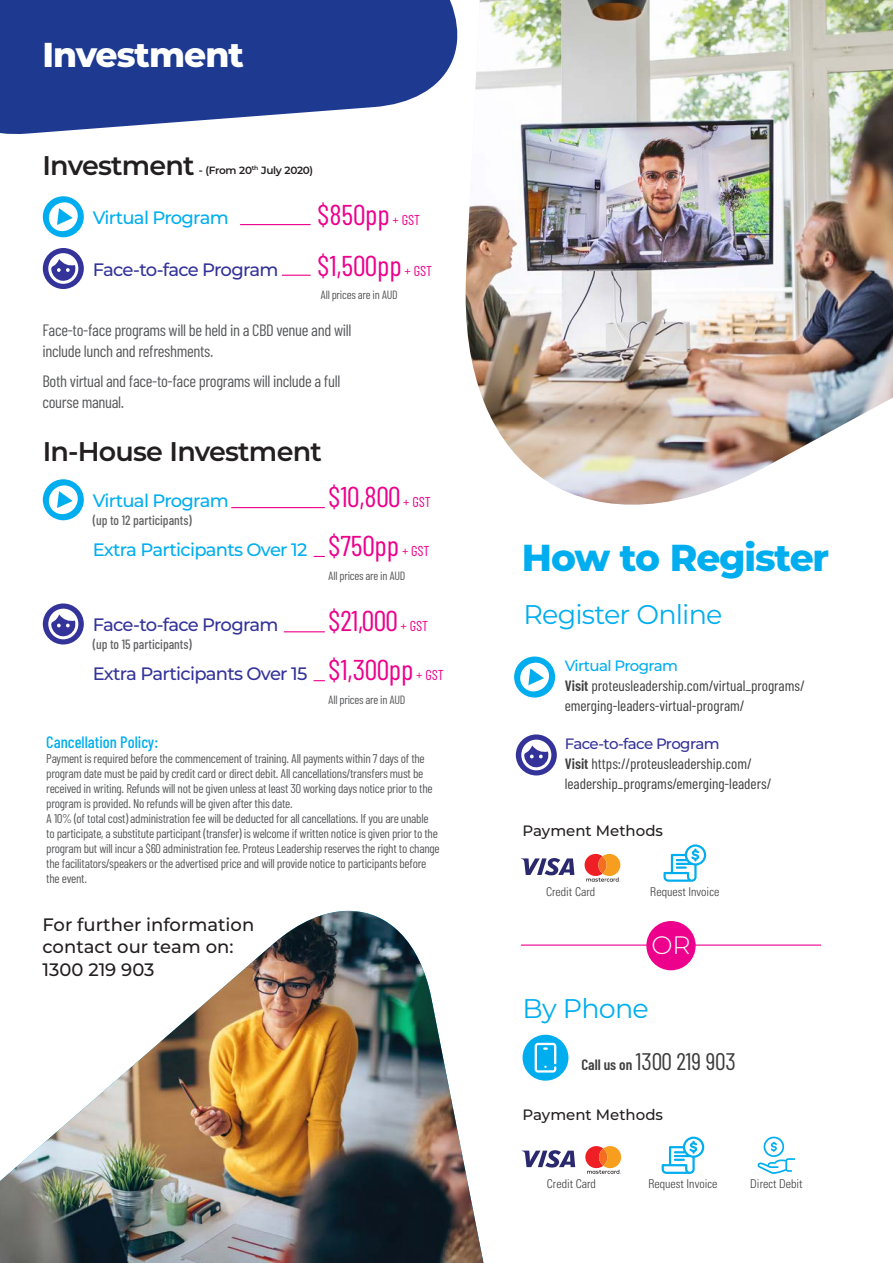
<style>
.page{position:relative;width:893px;height:1263px;background:#fff}
.page>*{position:absolute;margin:0;border:0;box-sizing:border-box;transform-origin:0 0}
.t1{font:800 37.5px "Montserrat";letter-spacing:-.03em;color:#00aeef}
.t2{font:800 34.5px "Montserrat";letter-spacing:-.03em;color:#fff}
.t3{font:28.65px "Barlow Condensed";color:#ec008c}
.t4{font:600 27px "Montserrat";letter-spacing:-.03em;color:#231f20}
.t5{font:27px "Montserrat";letter-spacing:-.03em;color:#00aeef}
.table_copy{font:300 25.2px "Montserrat";color:#fff}
.copy{font:24px "Barlow Condensed";color:#3e3e3f}
.t6{font:500 18px "Montserrat";letter-spacing:-.04em;color:#343399}
.t7{font:500 18px "Montserrat";letter-spacing:-.04em;color:#00aeef}
.Body_text{font:500 18px/22.5px "Montserrat";color:#231f20}
.Body_text-2{font:16.5px/21px "Barlow Condensed";letter-spacing:-.02em;color:#57585a}
.Body_text-3{font:500 16.5px "Barlow Condensed";color:#00aeef}
.copy-2{font:15px/19.5px "Barlow Condensed";color:#3e3e3f}
.t8{font:500 15px "Montserrat";color:#231f20}
.t9{font:500 15px "Montserrat";letter-spacing:-.05em;color:#343399}
.t10{font:500 15px "Montserrat";letter-spacing:-.04em;color:#00aeef}
.t11{font:500 13.5px "Barlow Condensed";color:#636366}
.Body_text-4{font:12.75px/15px "Barlow Condensed";letter-spacing:-.02em;color:#57585a}
.table_copy-2{font:300 condensed 12.15px "Univers";color:#3e3e3f}
.Body_text-5{font:12px "Barlow Condensed";letter-spacing:-.02em;color:#57585a}
.t12{font:600 10.5px "Montserrat";letter-spacing:-.035em;color:#231f20}
.s1{font-size:14.4px}
.s2{font-weight:600}
.s3{font-weight:600;font-size:15px}
</style>
<div class="page">
<svg style="left:0;top:0;width:456px;height:134px;background:#3b549e"></svg>
<img style="left:0;top:911px;width:483px;height:352px">
<hr style="left:521px;top:944px;width:300px;height:2px;background:#ec008c">
<div style="left:646px;top:921px;width:50px;height:49px;background:#ec008c;border-radius:50%"></div>
<svg style="left:662px;top:1136px;width:42px;height:38px"></svg>
<svg style="left:757px;top:1136px;width:38px;height:38px"></svg>
<svg style="left:585px;top:1146px;width:36px;height:28px"></svg>
<svg style="left:522px;top:1150px;width:53px;height:17px"></svg>
<div style="left:523px;top:1035px;width:45px;height:46px;background:#00aeef;border-radius:50%"></div>
<svg style="left:535px;top:1043px;width:21px;height:29px"></svg>
<img style="left:456px;top:0;width:437px;height:505px">
<div style="left:43px;top:196px;width:41px;height:41px;background:#00aeef;border-radius:50%"></div>
<div style="left:43px;top:248px;width:41px;height:41px;background:#343399;border-radius:50%"></div>
<hr style="left:240px;top:224px;width:71px;height:1px;background:#ec008c">
<svg style="left:282px;top:275px;width:29px;height:1px"></svg>
<svg style="left:48px;top:202px;width:30px;height:29px"></svg>
<svg style="left:48px;top:253px;width:30px;height:31px"></svg>
<hr style="left:231px;top:507px;width:94px;height:1px;background:#ec008c">
<hr style="left:284px;top:631px;width:41px;height:1px;background:#ec008c">
<div style="left:43px;top:479px;width:41px;height:41px;background:#00aeef;border-radius:50%"></div>
<svg style="left:48px;top:485px;width:30px;height:29px"></svg>
<div style="left:43px;top:603px;width:41px;height:41px;background:#343399;border-radius:50%"></div>
<svg style="left:48px;top:609px;width:30px;height:30px"></svg>
<svg style="left:663px;top:844px;width:43px;height:38px"></svg>
<svg style="left:585px;top:854px;width:36px;height:28px"></svg>
<svg style="left:521px;top:858px;width:53px;height:17px"></svg>
<div style="left:514px;top:656px;width:41px;height:41px;background:#00aeef;border-radius:50%"></div>
<svg style="left:520px;top:663px;width:30px;height:28px"></svg>
<div style="left:516px;top:734px;width:41px;height:41px;background:#343399;border-radius:50%"></div>
<svg style="left:521px;top:740px;width:30px;height:30px"></svg>
<p class="t2" style="left:43px;top:30px;width:203px">Investment</p>
<p class="t4" style="left:43px;top:146px;width:154px">Investment</p>
<p class="t12" style="left:199px;top:162px;width:116px">- (From 20<sup>th</sup> July 2020)</p>
<p class="t7" style="left:93px;top:205px;width:138px">Virtual Program</p>
<p class="t6" style="left:93px;top:257px;width:187px">Face-to-face Program</p>
<p class="t3" style="left:317px;top:197px;width:104px">$850pp <span class="s1">+ GST</span></p>
<p class="t3" style="left:317px;top:248px;width:116px">$1,500pp <span class="s1">+ GST</span></p>
<p class="Body_text-5" style="left:320px;top:287px;width:79px">All prices are in AUD</p>
<p class="Body_text-2" style="left:43px;top:319px;width:310px">Face-to-face programs will be held in a CBD venue and will include lunch and refreshments.</p>
<p class="Body_text-2" style="left:43px;top:370px;width:299px">Both virtual and face-to-face programs will include a full course manual.</p>
<p class="t4" style="left:43px;top:432px;width:280px">In-House Investment</p>
<p class="t7" style="left:93px;top:488px;width:138px">Virtual Program</p>
<p class="t11" style="left:93px;top:512px;width:101px">(up to 12 participants)</p>
<p class="t7" style="left:93px;top:537px;width:216px">Extra Participants Over 12</p>
<p class="t3" style="left:328px;top:479px;width:104px">$10,800 <span class="s1">+ GST</span></p>
<p class="t3" style="left:328px;top:528px;width:103px">$750pp <span class="s1">+ GST</span></p>
<p class="t6" style="left:93px;top:612px;width:187px">Face-to-face Program</p>
<p class="t11" style="left:93px;top:636px;width:101px">(up to 15 participants)</p>
<p class="t6" style="left:93px;top:661px;width:216px">Extra Participants Over 15</p>
<p class="Body_text-5" style="left:328px;top:568px;width:79px">All prices are in AUD</p>
<p class="t3" style="left:328px;top:603px;width:101px">$21,000 <span class="s1">+ GST</span></p>
<p class="t3" style="left:328px;top:652px;width:117px">$1,300pp <span class="s1">+ GST</span></p>
<p class="Body_text-5" style="left:328px;top:692px;width:79px">All prices are in AUD</p>
<p class="Body_text-3" style="left:46px;top:731px;width:113px">Cancellation Policy:</p>
<p class="Body_text-4" style="left:46px;top:750px;width:388px">Payment is required before the commencement of training. All payments within 7 days of the program date must be paid by credit card or direct debit. All cancellations/transfers must be received in writing. Refunds will not be given unless at least 30 working days notice prior to the program is provided. No refunds will be given after this date.</p>
<p class="Body_text-4" style="left:46px;top:810px;width:395px">A 10% (of total cost) administration fee will be deducted for all cancellations. If you are unable to participate, a substitute participant (transfer) is welcome if written notice is given prior to the program but will incur a $60 administration fee. Proteus Leadership reserves the right to change the facilitators/speakers or the advertised price and will provide notice to participants before the event.</p>
<p class="Body_text" style="left:43px;top:912px;width:213px">For further information contact our team on:<br>1300 219 903</p>
<p class="t1" style="left:522px;top:530px;width:309px">How to Register</p>
<p class="t5" style="left:524px;top:596px;width:200px">Register Online</p>
<p class="t10" style="left:565px;top:655px;width:115px">Virtual Program</p>
<p class="copy-2" style="left:565px;top:676px;width:241px"><span class="s2">Visit</span> proteusleadership.com/virtual_programs/ emerging-leaders-virtual-program/</p>
<p class="t9" style="left:565px;top:733px;width:156px">Face-to-face Program</p>
<p class="copy-2" style="left:565px;top:753px;width:208px"><span class="s2">Visit</span> https://proteusleadership.com/ leadership_programs/emerging-leaders/</p>
<p class="t8" style="left:523px;top:820px;width:142px">Payment Methods</p>
<p class="table_copy-2" style="left:546px;top:885px;width:50px">Credit Card</p>
<p class="table_copy-2" style="left:650px;top:885px;width:71px">Request Invoice</p>
<p class="table_copy" style="left:651px;top:928px;width:41px">OR</p>
<p class="t5" style="left:523px;top:990px;width:128px">By Phone</p>
<p class="copy" style="left:581px;top:1046px;width:156px"><span class="s3">Call us on</span> 1300 219 903</p>
<p class="t8" style="left:523px;top:1104px;width:142px">Payment Methods</p>
<p class="table_copy-2" style="left:547px;top:1177px;width:50px">Credit Card</p>
<p class="table_copy-2" style="left:648px;top:1177px;width:71px">Request Invoice</p>
<p class="table_copy-2" style="left:750px;top:1177px;width:54px">Direct Debit</p>
</div>
